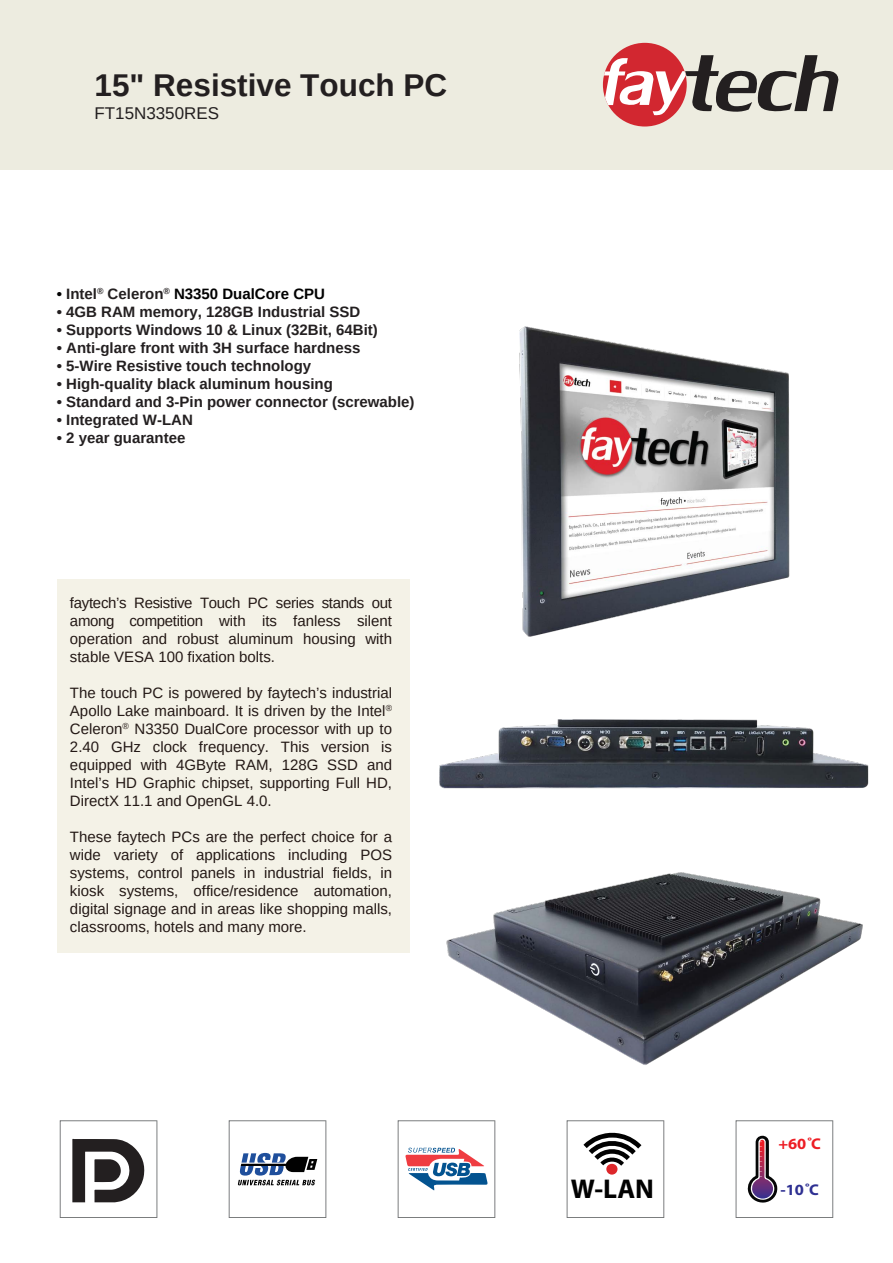
<style>
.page{position:relative;width:893px;height:1263px;background:#fff}
.page>*{position:absolute;margin:0;border:0;box-sizing:border-box;transform-origin:0 0}
.t1{font:700 31.5px "Arimo";color:#231f20}
.t2{font:700 27.3px "Myriad Pro";color:#010101}
.t3{font:16.95px "Arimo";color:#231f20}
.t4{font:700 15.6px "Myriad Pro";color:#ed1d24;scale:1.05 1}
.t5{font:700 15.6px "Myriad Pro";color:#2e3092;scale:1.05 1}
.t6{font:15px/18px "Arimo";color:#231815;text-align:justify}
.t7{font:700 15px "Arimo";color:#231f20}
.t8{font:700 15px "Arimo";color:#010101}
.s1{color:#231f20}
</style>
<div class="page">
<div style="left:0;top:0;width:893px;height:169px;background:#edece0"></div>
<div style="left:603px;top:43px;width:84px;height:84px;background:#d22730;border-radius:50%"></div>
<svg style="left:604px;top:55px;width:235px;height:60px"></svg>
<svg style="left:60px;top:1120px;width:97px;height:98px"></svg>
<div style="left:57px;top:579px;width:352px;height:374px;background:#f4f2e7"></div>
<svg style="left:567px;top:1120px;width:97px;height:98px"></svg>
<svg style="left:736px;top:1120px;width:97px;height:98px"></svg>
<svg style="left:398px;top:1120px;width:97px;height:98px"></svg>
<svg style="left:229px;top:1120px;width:97px;height:98px"></svg>
<img style="left:439px;top:719px;width:430px;height:70px">
<img style="left:520px;top:326px;width:269px;height:311px">
<img style="left:446px;top:872px;width:417px;height:193px">
<h1 class="t1" style="left:95px;top:64px;width:354px">15" Resistive Touch PC</h1>
<p class="t3" style="left:95px;top:102px;width:126px">FT15N3350RES</p>
<p class="t8" style="left:57px;top:283px;width:270px">• <span class="s1">Intel</span><sup>®</sup> <span class="s1">Celeron</span><sup>®</sup> N3350 DualCore CPU</p>
<p class="t7" style="left:57px;top:301px;width:305px">• 4GB RAM memory, 128GB Industrial SSD</p>
<p class="t7" style="left:57px;top:319px;width:323px">• Supports Windows 10 &amp; Linux (32Bit, 64Bit)</p>
<p class="t7" style="left:57px;top:337px;width:305px">• Anti-glare front with 3H surface hardness</p>
<p class="t7" style="left:57px;top:355px;width:256px">• 5-Wire Resistive touch technology</p>
<p class="t7" style="left:57px;top:373px;width:278px">• High-quality black aluminum housing</p>
<p class="t7" style="left:57px;top:391px;width:359px">• Standard and 3-Pin power connector (screwable)</p>
<p class="t7" style="left:57px;top:409px;width:138px">• Integrated W-LAN</p>
<p class="t7" style="left:57px;top:427px;width:130px">• 2 year guarantee</p>
<p class="t6" style="left:70px;top:594px;width:324px">faytech’s Resistive Touch PC series stands out among competition with its fanless silent operation and robust aluminum housing with stable VESA 100 fixation bolts.</p>
<p class="t6" style="left:70px;top:684px;width:324px">The touch PC is powered by faytech’s industrial Apollo Lake mainboard. It is driven by the Intel<sup>® </sup>Celeron<sup>®</sup> N3350 DualCore processor with up to 2.40 GHz clock frequency. This version is equipped with 4GByte RAM, 128G SSD and Intel’s HD Graphic chipset, supporting Full HD, DirectX 11.1 and OpenGL 4.0.</p>
<p class="t6" style="left:70px;top:828px;width:324px">These faytech PCs are the perfect choice for a wide variety of applications including POS systems, control panels in industrial fields, in kiosk systems, office/residence automation, digital signage and in areas like shopping malls, classrooms, hotels and many more.</p>
<h2 class="t2" style="left:571px;top:1174px;width:85px">W-LAN</h2>
<p class="t4" style="left:778px;top:1135px;width:42px">+60˚C</p>
<p class="t5" style="left:781px;top:1181px;width:38px">-10˚C</p>
</div>
